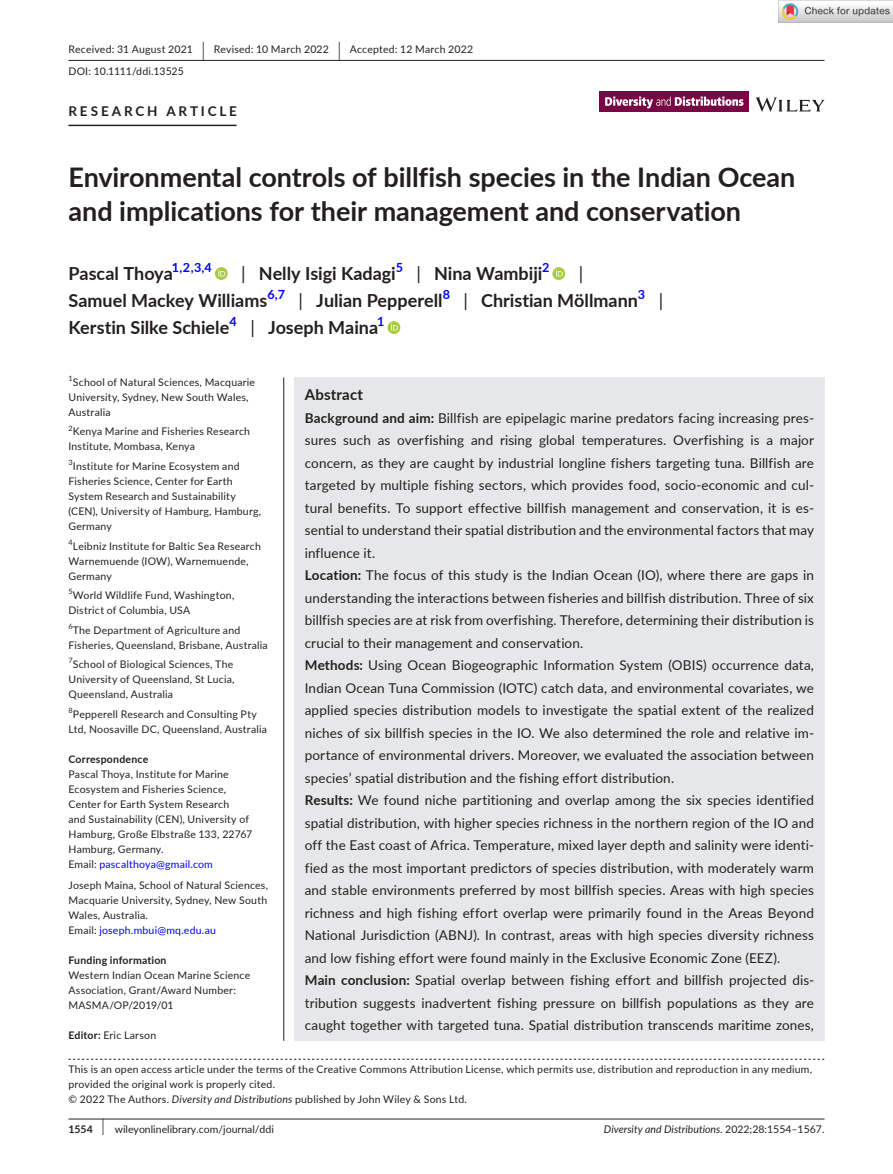
<style>
.page{position:relative;width:893px;height:1174px;background:#fff}
.page>*{position:absolute;margin:0;border:0;box-sizing:border-box;transform-origin:0 0}
.t1{font:700 27px/34.5px "Lato";letter-spacing:-.005em;color:#231f20}
.t2{font:700 18px "Lato";color:#231f20}
.t3{font:18px "Lato";color:#231f20}
.t4{font:700 15px "Lato";letter-spacing:.015em;color:#231f20}
.t5{font:13.5px/22.5px "Lato";letter-spacing:.01em;color:#231f20}
.t6{font:700 13.5px "Lato";letter-spacing:.21em;color:#231f20}
.t7{font:700 12.6px "Lato";color:#00f}
.t8{font:10.5px/15px "Lato";letter-spacing:.02em;color:#231f20}
.t9{font:italic 10.5px "Lato";color:#231f20}
.t10{font:10.5px "Lato";color:#231f20}
.t11{font:700 10.5px "Lato";letter-spacing:.02em;color:#231f20}
.t12{font:7.35px "Lato";color:#231f20}
.s1{font-size:19.65px}
.s2{font-weight:400}
.s3{color:#00f}
.s4{font-weight:700}
.s5{font-style:italic}
.s6{font-size:17.4px}
.s7{font-style:normal}
</style>
<div class="page">
<hr style="left:68px;top:1118px;width:756px;height:1px;background:#231f20">
<svg style="left:756px;top:97px;width:68px;height:15px"></svg>
<img style="left:599px;top:91px;width:149px;height:21px">
<hr style="left:68px;top:60px;width:756px;height:1px;background:#231f20">
<hr style="left:68px;top:125px;width:169px;height:1px;background:#231f20">
<svg style="left:215px;top:267px;width:13px;height:13px"></svg>
<svg style="left:218px;top:269px;width:7px;height:7px"></svg>
<svg style="left:552px;top:267px;width:13px;height:13px"></svg>
<svg style="left:556px;top:269px;width:7px;height:7px"></svg>
<svg style="left:388px;top:321px;width:12px;height:13px"></svg>
<svg style="left:391px;top:323px;width:7px;height:7px"></svg>
<svg style="left:68px;top:1058px;width:756px;height:1px"></svg>
<div style="left:294px;top:377px;width:530px;height:663px;background:#e6e7e9"></div>
<hr style="left:283px;top:377px;width:1px;height:663px;background:#231f20">
<img style="left:779px;top:0;width:114px;height:23px">
<p class="t8" style="left:68px;top:38px;width:406px;line-height:21.8px">Received: 31 August 2021 <span class="s1">|</span> Revised: 10 March 2022 <span class="s1">|</span> Accepted: 12 March 2022<br>DOI: 10.1111/ddi.13525</p>
<p class="t6" style="left:68px;top:101px;width:170px">RESEARCH ARTICLE</p>
<h1 class="t1" style="left:68px;top:159px;width:729px">Environmental controls of billfish species in the Indian Ocean and implications for their management and conservation</h1>
<h2 class="t2" style="left:68px;top:260px;width:106px">Pascal Thoya</h2>
<p class="t7" style="left:172px;top:258px;width:41px">1,2,3,4</p>
<h2 class="t2" style="left:241px;top:260px;width:156px"><span class="s2">|</span> Nelly Isigi Kadagi</h2>
<p class="t7" style="left:396px;top:258px;width:9px">5</p>
<h2 class="t2" style="left:416px;top:260px;width:127px"><span class="s2">|</span> Nina Wambiji</h2>
<p class="t7" style="left:542px;top:258px;width:9px">2</p>
<h2 class="t3" style="left:579px;top:260px;width:6px">|</h2>
<h2 class="t2" style="left:68px;top:287px;width:200px">Samuel Mackey Williams</h2>
<p class="t7" style="left:267px;top:285px;width:19px">6,7</p>
<h2 class="t2" style="left:299px;top:287px;width:145px"><span class="s2">|</span> Julian Pepperell</h2>
<p class="t7" style="left:443px;top:285px;width:9px">8</p>
<h2 class="t2" style="left:463px;top:287px;width:176px"><span class="s2">|</span> Christian Möllmann</h2>
<p class="t7" style="left:638px;top:285px;width:9px">3</p>
<h2 class="t3" style="left:659px;top:287px;width:6px">|</h2>
<h2 class="t2" style="left:68px;top:314px;width:162px">Kerstin Silke Schiele</h2>
<p class="t7" style="left:230px;top:312px;width:9px">4</p>
<h2 class="t2" style="left:250px;top:314px;width:129px"><span class="s2">|</span> Joseph Maina</h2>
<p class="t7" style="left:377px;top:312px;width:9px">1</p>
<p class="t12" style="left:68px;top:373px;width:6px">1</p>
<p class="t8" style="left:68px;top:374px;width:188px;text-indent:4px">School of Natural Sciences, Macquarie<br>University, Sydney, New South Wales,<br>Australia</p>
<p class="t8" style="left:68px;top:424px;width:183px"><sup>2</sup>Kenya Marine and Fisheries Research<br>Institute, Mombasa, Kenya</p>
<p class="t8" style="left:68px;top:458px;width:194px"><sup>3</sup>Institute for Marine Ecosystem and<br>Fisheries Science, Center for Earth<br>System Research and Sustainability (CEN), University of Hamburg, Hamburg,<br>Germany</p>
<p class="t8" style="left:68px;top:538px;width:194px"><sup>4</sup>Leibniz Institute for Baltic Sea Research<br>Warnemuende (IOW), Warnemuende,<br>Germany</p>
<p class="t8" style="left:68px;top:587px;width:167px"><sup>5</sup>World Wildlife Fund, Washington,<br>District of Columbia, USA</p>
<p class="t8" style="left:68px;top:622px;width:201px"><sup>6</sup>The Department of Agriculture and<br>Fisheries, Queensland, Brisbane, Australia</p>
<p class="t8" style="left:68px;top:656px;width:168px"><sup>7</sup>School of Biological Sciences, The<br>University of Queensland, St Lucia,<br>Queensland, Australia</p>
<p class="t8" style="left:68px;top:706px;width:200px"><sup>8</sup>Pepperell Research and Consulting Pty<br>Ltd, Noosaville DC, Queensland, Australia</p>
<p class="t11" style="left:68px;top:751px;width:81px">Correspondence</p>
<p class="t8" style="left:68px;top:766px;width:185px">Pascal Thoya, Institute for Marine Ecosystem and Fisheries Science, Center for Earth System Research<br>and Sustainability (CEN), University of Hamburg, Große Elbstraße 133, 22767<br>Hamburg, Germany.<br>Email: <span class="s3">pascalthoya@gmail.com</span></p>
<p class="t8" style="left:68px;top:877px;width:201px">Joseph Maina, School of Natural Sciences, Macquarie University, Sydney, New South Wales, Australia.<br>Email: <span class="s3">joseph.mbui@mq.edu.au</span></p>
<p class="t11" style="left:68px;top:952px;width:100px">Funding information</p>
<p class="t8" style="left:68px;top:967px;width:183px">Western Indian Ocean Marine Science<br>Association, Grant/Award Number:<br>MASMA/OP/2019/01</p>
<p class="t8" style="left:68px;top:1027px;width:89px"><span class="s4">Editor:</span> Eric Larson</p>
<p class="t4" style="left:305px;top:383px;width:60px">Abstract</p>
<p class="t5" style="left:305px;top:406px;width:511px"><span class="s4">Background and aim:</span> Billfish are epipelagic marine predators facing increasing pres&shy;sures such as overfishing and rising global temperatures. Overfishing is a major concern, as they are caught by industrial longline fishers targeting tuna. Billfish are targeted by multiple fishing sectors, which provides food, socio-economic and cul&shy;tural benefits. To support effective billfish management and conservation, it is es&shy;sential to understand their spatial distribution and the environmental factors that may influence it.<br><span class="s4">Location:</span> The focus of this study is the Indian Ocean (IO), where there are gaps in understanding the interactions between fisheries and billfish distribution. Three of six billfish species are at risk from overfishing. Therefore, determining their distribution is crucial to their management and conservation.<br><span class="s4">Methods:</span> Using Ocean Biogeographic Information System (OBIS) occurrence data, Indian Ocean Tuna Commission (IOTC) catch data, and environmental covariates, we applied species distribution models to investigate the spatial extent of the realized niches of six billfish species in the IO. We also determined the role and relative im&shy;portance of environmental drivers. Moreover, we evaluated the association between species’ spatial distribution and the fishing effort distribution.<br><span class="s4">Results:</span> We found niche partitioning and overlap among the six species identified spatial distribution, with higher species richness in the northern region of the IO and off the East coast of Africa. Temperature, mixed layer depth and salinity were identi&shy;fied as the most important predictors of species distribution, with moderately warm and stable environments preferred by most billfish species. Areas with high species richness and high fishing effort overlap were primarily found in the Areas Beyond National Jurisdiction (ABNJ). In contrast, areas with high species diversity richness and low fishing effort were found mainly in the Exclusive Economic Zone (EEZ).<br><span class="s4">Main conclusion:</span> Spatial overlap between fishing effort and billfish projected dis&shy;tribution suggests inadvertent fishing pressure on billfish populations as they are caught together with targeted tuna. Spatial distribution transcends maritime zones,</p>
<p class="t8" style="left:68px;top:1061px;width:745px">This is an open access article under the terms of the Creative Commons Attribution License, which permits use, distribution and reproduction in any medium, provided the original work is properly cited.<br>© 2022 The Authors. <span class="s5">Diversity and Distributions</span> published by John Wiley &amp; Sons Ltd.</p>
<p class="t10" style="left:68px;top:1121px;width:207px"><span class="s4">1554</span> <span class="s6">|</span> wileyonlinelibrary.com/journal/ddi</p>
<p class="t9" style="left:604px;top:1121px;width:222px">Diversity and Distributions. <span class="s7">2022;28:1554–1567.</span></p>
</div>
